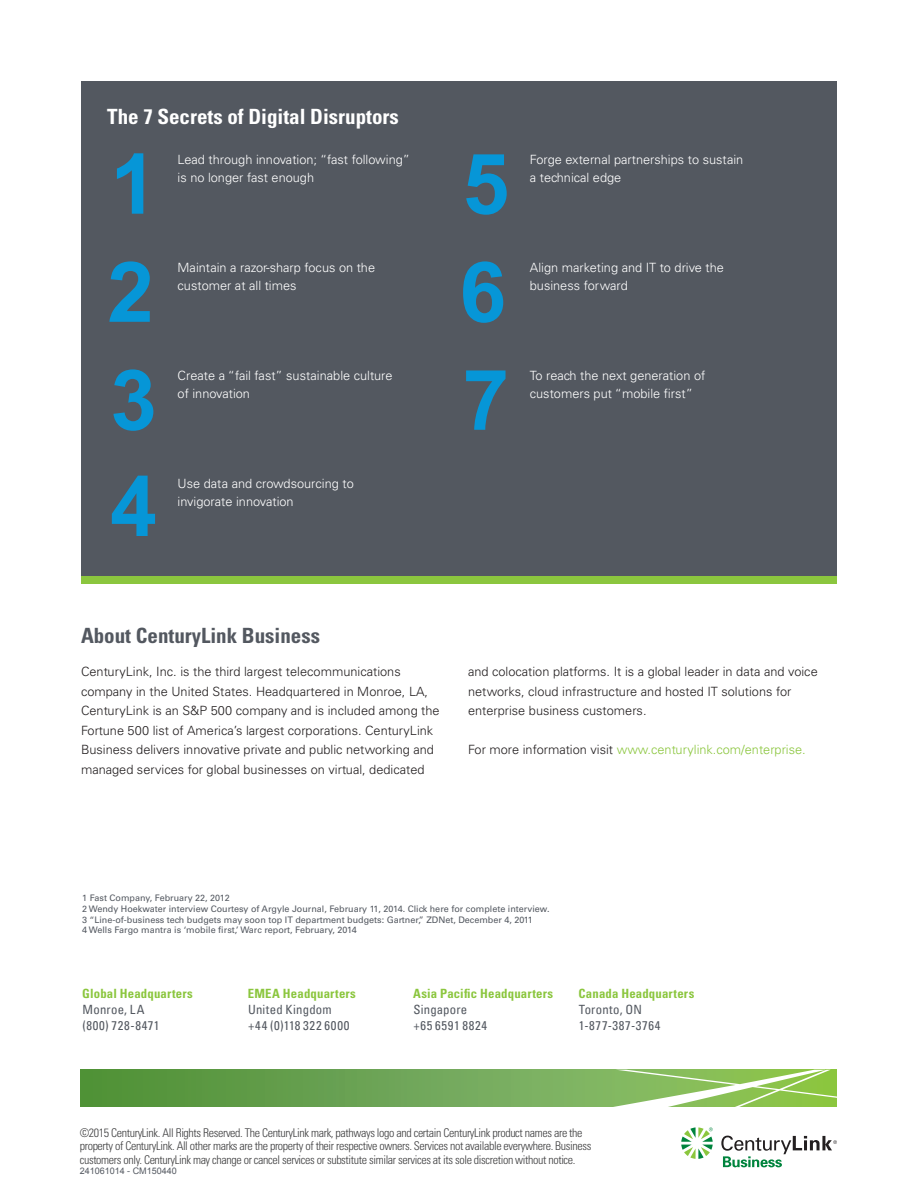
<style>
.page{position:relative;width:918px;height:1188px;background:#fff}
.page>*{position:absolute;margin:0;border:0;box-sizing:border-box;transform-origin:0 0}
.t1{font:700 84px "Arial";color:#0696d7}
.Headline_Reverse{font:700 condensed 21px "Univers";color:#fff}
.Headline_1_Column{font:700 condensed 21px "Univers";color:#535860}
.Body_Copy{font:300 12.75px/19.5px "Univers";color:#231f20}
.Box_Reverse_Copy{font:300 12.75px/18px "Univers";color:#fff}
.t2{font:condensed 12.75px/15.9px "Univers Com 57";letter-spacing:.03em;color:#535860}
.Body_Copy-2{font:300 12.75px "Univers";color:#8bc63e}
.t3{font:700 condensed 12.75px/15.9px "Univers";letter-spacing:.015em;color:#8bc63e}
.Copyright{font:300 condensed 12px/13.5px "Univers";letter-spacing:-.03em;color:#3e3e3f}
.FootNotes{font:9px "Univers LT Std";color:#535860}
.t4{font:9px "Arial";color:#535860}
.s1{color:#231f20}
.s2{font-family:"Univers";font-weight:700;color:#8bc63e}
.s3{font-family:"Univers Com 57";font-weight:400;color:#535860}
</style>
<div class="page">
<svg style="left:80px;top:1070px;width:533px;height:37px;background:#69a250"></svg>
<svg style="left:613px;top:1070px;width:224px;height:37px;background:#9fcb73"></svg>
<svg style="left:681px;top:1127px;width:32px;height:32px"></svg>
<svg style="left:721px;top:1135px;width:116px;height:32px"></svg>
<div style="left:81px;top:81px;width:756px;height:499px;background:#535860"></div>
<div style="left:81px;top:576px;width:756px;height:7px;background:#8bc63e"></div>
<p class="Headline_Reverse" style="left:107px;top:104px;width:293px">The 7 Secrets of Digital Disruptors</p>
<p class="t1" style="left:110px;top:128px;width:48px">1</p>
<p class="t1" style="left:463px;top:128px;width:48px">5</p>
<p class="Box_Reverse_Copy" style="left:178px;top:150px;width:234px">Lead through innovation; “fast following” is no longer fast enough</p>
<p class="t1" style="left:107px;top:236px;width:48px">2</p>
<p class="t1" style="left:460px;top:236px;width:48px">6</p>
<p class="Box_Reverse_Copy" style="left:178px;top:258px;width:199px">Maintain a razor-sharp focus on the customer at all times</p>
<p class="t1" style="left:110px;top:344px;width:48px">3</p>
<p class="t1" style="left:463px;top:344px;width:48px">7</p>
<p class="Box_Reverse_Copy" style="left:178px;top:366px;width:216px">Create a “fail fast” sustainable culture of innovation</p>
<p class="t1" style="left:110px;top:450px;width:48px">4</p>
<p class="Box_Reverse_Copy" style="left:178px;top:474px;width:178px">Use data and crowdsourcing to invigorate innovation</p>
<p class="Box_Reverse_Copy" style="left:530px;top:150px;width:215px">Forge external partnerships to sustain a technical edge</p>
<p class="Box_Reverse_Copy" style="left:530px;top:258px;width:196px">Align marketing and IT to drive the business forward</p>
<p class="Box_Reverse_Copy" style="left:530px;top:366px;width:177px">To reach the next generation of customers put “mobile first”</p>
<p class="Headline_1_Column" style="left:81px;top:623px;width:241px">About CenturyLink Business</p>
<p class="Body_Copy" style="left:81px;top:662px;width:360px">CenturyLink, Inc. is the third largest telecommunications company in the United States. Headquartered in Monroe, LA, CenturyLink is an S&amp;P 500 company and is included among the Fortune 500 list of America’s largest corporations. CenturyLink Business delivers innovative private and public networking and managed services for global businesses on virtual, dedicated</p>
<p class="Body_Copy" style="left:468px;top:662px;width:351px">and colocation platforms. It is a global leader in data and voice networks, cloud infrastructure and hosted IT solutions for enterprise business customers.</p>
<p class="Body_Copy-2" style="left:468px;top:742px;width:339px"><span class="s1">For more information visit</span> www.centurylink.com/enterprise.</p>
<p class="FootNotes" style="left:82px;top:892px;width:149px">1 Fast Company, February 22, 2012</p>
<p class="FootNotes" style="left:82px;top:903px;width:469px">2 Wendy Hoekwater interview Courtesy of Argyle Journal, February 11, 2014. Click here for complete interview.</p>
<p class="FootNotes" style="left:82px;top:914px;width:452px">3 “Line-of-business tech budgets may soon top IT department budgets: Gartner,” ZDNet, December 4, 2011</p>
<p class="FootNotes" style="left:82px;top:925px;width:276px">4 Wells Fargo mantra is ‘mobile first,’ Warc report, February, 2014</p>
<p class="t2" style="left:82px;top:986px;width:112px"><span class="s2">Global Headquarters<br></span>Monroe, LA<br>(800) 728-8471</p>
<p class="t2" style="left:248px;top:986px;width:110px"><span class="s2">EMEA Headquarters<br></span>United Kingdom<br>+44 (0)118 322 6000</p>
<p class="t3" style="left:413px;top:986px;width:142px">Asia Pacific Headquarters<br><span class="s3">Singapore<br>+65 6591 8824</span></p>
<p class="t2" style="left:579px;top:986px;width:117px"><span class="s2">Canada Headquarters<br></span>Toronto, ON<br>1-877-387-3764</p>
<p class="Copyright" style="left:80px;top:1126px;width:513px">©2015 CenturyLink. All Rights Reserved. The CenturyLink mark, pathways logo and certain CenturyLink product names are the property of CenturyLink. All other marks are the property of their respective owners. Services not available everywhere. Business customers only. CenturyLink may change or cancel services or substitute similar services at its sole discretion without notice.</p>
<p class="t4" style="left:80px;top:1165px;width:99px">241061014 - CM150440</p>
</div>
